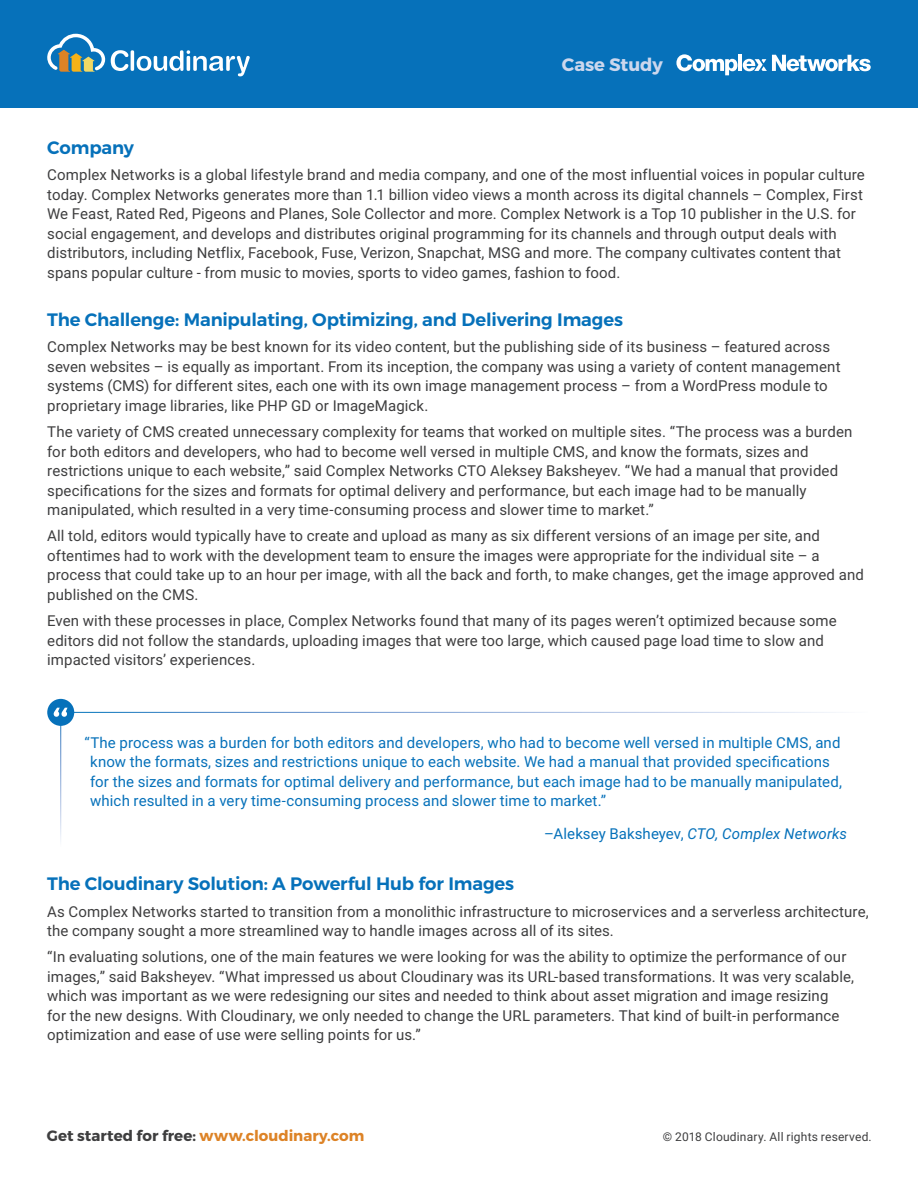
<style>
.page{position:relative;width:918px;height:1188px;background:#fff}
.page>*{position:absolute;margin:0;border:0;box-sizing:border-box;transform-origin:0 0}
.t1{font:600 18px "Montserrat";letter-spacing:-.01em;color:#0671ba}
.t2{font:700 18px "Montserrat";letter-spacing:-.005em;color:#ccd7ed}
.t3{font:15px/19.5px "Roboto";letter-spacing:.005em;color:#3e3e3f}
.t4{font:15px/19.5px "Roboto";letter-spacing:.005em;color:#0671ba}
.t5{font:italic 15px "Roboto";letter-spacing:.01em;color:#0671ba}
.t6{font:700 15px "Montserrat";letter-spacing:.005em;color:#3e3e3f}
.t7{font:12px "Roboto";letter-spacing:.015em;color:#3e3e3f}
.s1{font-style:normal}
.s2{color:#dd8326}
</style>
<div class="page">
<div style="left:47px;top:699px;width:27px;height:27px;background:#0671ba;border-radius:50%"></div>
<svg style="left:54px;top:708px;width:14px;height:9px"></svg>
<div style="left:0;top:0;width:918px;height:108px;background:#0671ba"></div>
<svg style="left:47px;top:34px;width:58px;height:38px"></svg>
<svg style="left:111px;top:50px;width:139px;height:26px"></svg>
<svg style="left:676px;top:54px;width:61px;height:21px"></svg>
<hr style="left:738px;top:55px;width:4px;height:16px;background:#fff">
<svg style="left:743px;top:55px;width:128px;height:16px"></svg>
<p class="t2" style="left:562px;top:53px;width:103px">Case Study</p>
<p class="t1" style="left:47px;top:136px;width:88px">Company</p>
<p class="t3" style="left:47px;top:164px;width:819px">Complex Networks is a global lifestyle brand and media company, and one of the most influential voices in popular culture today. Complex Networks generates more than 1.1 billion video views a month across its digital channels – Complex, First We Feast, Rated Red, Pigeons and Planes, Sole Collector and more. Complex Network is a Top 10 publisher in the U.S. for social engagement, and develops and distributes original programming for its channels and through output deals with distributors, including Netflix, Facebook, Fuse, Verizon, Snapchat, MSG and more. The company cultivates content that spans popular culture - from music to movies, sports to video games, fashion to food.</p>
<p class="t1" style="left:47px;top:309px;width:577px">The Challenge: Manipulating, Optimizing, and Delivering Images</p>
<p class="t3" style="left:47px;top:337px;width:795px">Complex Networks may be best known for its video content, but the publishing side of its business – featured across seven websites – is equally as important. From its inception, the company was using a variety of content management systems (CMS) for different sites, each one with its own image management process – from a WordPress module to proprietary image libraries, like PHP GD or ImageMagick.</p>
<p class="t3" style="left:47px;top:421px;width:807px">The variety of CMS created unnecessary complexity for teams that worked on multiple sites. “The process was a burden for both editors and developers, who had to become well versed in multiple CMS, and know the formats, sizes and restrictions unique to each website,” said Complex Networks CTO Aleksey Baksheyev. “We had a manual that provided specifications for the sizes and formats for optimal delivery and performance, but each image had to be manually manipulated, which resulted in a very time-consuming process and slower time to market.”</p>
<p class="t3" style="left:47px;top:526px;width:818px">All told, editors would typically have to create and upload as many as six different versions of an image per site, and oftentimes had to work with the development team to ensure the images were appropriate for the individual site – a process that could take up to an hour per image, with all the back and forth, to make changes, get the image approved and published on the CMS.</p>
<p class="t3" style="left:47px;top:610px;width:791px">Even with these processes in place, Complex Networks found that many of its pages weren’t optimized because some editors did not follow the standards, uploading images that were too large, which caused page load time to slow and impacted visitors’ experiences.</p>
<p class="t4" style="left:90px;top:732px;width:753px;text-indent:-6px">“The process was a burden for both editors and developers, who had to become well versed in multiple CMS, and know the formats, sizes and restrictions unique to each website. We had a manual that provided specifications for the sizes and formats for optimal delivery and performance, but each image had to be manually manipulated, which resulted in a very time-consuming process and slower time to market.”</p>
<p class="t5" style="left:544px;top:823px;width:304px"><span class="s1">–Aleksey Baksheyev,</span> CTO, Complex Networks</p>
<p class="t1" style="left:47px;top:873px;width:469px">The Cloudinary Solution: A Powerful Hub for Images</p>
<p class="t3" style="left:47px;top:901px;width:823px">As Complex Networks started to transition from a monolithic infrastructure to microservices and a serverless architecture, the company sought a more streamlined way to handle images across all of its sites.</p>
<p class="t3" style="left:47px;top:947px;width:808px">“In evaluating solutions, one of the main features we were looking for was the ability to optimize the performance of our images,” said Baksheyev. “What impressed us about Cloudinary was its URL-based transformations. It was very scalable, which was important as we were redesigning our sites and needed to think about asset migration and image resizing<br>for the new designs. With Cloudinary, we only needed to change the URL parameters. That kind of built-in performance optimization and ease of use were selling points for us.”</p>
<p class="t6" style="left:47px;top:1126px;width:319px">Get started for free: <span class="s2">www.cloudinary.com</span></p>
<p class="t7" style="left:663px;top:1128px;width:210px">© 2018 Cloudinary. All rights reserved.</p>
</div>
